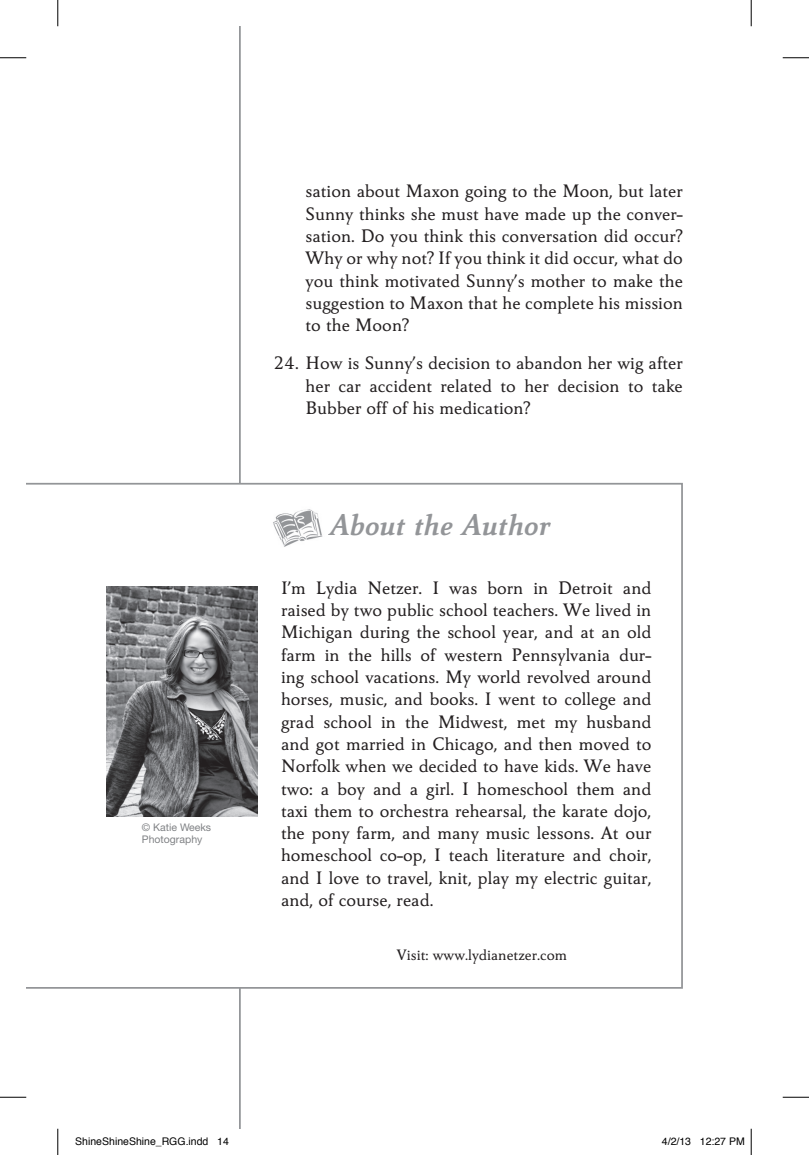
<style>
.page{position:relative;width:809px;height:1155px;background:#fff}
.page>*{position:absolute;margin:0;border:0;box-sizing:border-box;transform-origin:0 0}
.t1{font:italic 700 31.5px "Carre Noir Std";color:#939598}
.t2{font:500 18.9px/22.2px "Carre Noir Std";color:#231f20;text-align:justify}
.t3{font:500 15.75px "Carre Noir Std";color:#231f20}
.t4{font:10.5px "Helvetica";color:#000}
.t5{font:10.5px/12.2px "Helvetica Neue LT Std";color:#808285}
</style>
<div class="page">
<hr style="left:239px;top:26px;width:2px;height:1103px;background:#939598">
<svg style="left:26px;top:483px;width:656px;height:506px"></svg>
<div style="left:269px;top:501px;width:59px;height:57px;background:#fff"></div>
<img style="left:273px;top:509px;width:50px;height:38px">
<img style="left:107px;top:586px;width:150px;height:231px">
<svg style="left:0;top:57px;width:26px;height:1px"></svg>
<svg style="left:782px;top:57px;width:26px;height:1px"></svg>
<svg style="left:0;top:1097px;width:26px;height:1px"></svg>
<svg style="left:782px;top:1097px;width:26px;height:1px"></svg>
<svg style="left:57px;top:0;width:1px;height:26px"></svg>
<svg style="left:57px;top:1129px;width:1px;height:26px"></svg>
<svg style="left:750px;top:0;width:1px;height:26px"></svg>
<svg style="left:750px;top:1129px;width:1px;height:26px"></svg>
<p class="t2" style="left:305px;top:180px;width:379px">sation about Maxon going to the Moon, but later Sunny thinks she must have made up the conver&shy;sation. Do you think this conversation did occur?<br>Why or why not? If you think it did occur, what do you think motivated Sunny’s mother to make the suggestion to Maxon that he complete his mission to the Moon?</p>
<p class="t2" style="left:305px;top:352px;width:379px;text-indent:-32px">24. How is Sunny’s decision to abandon her wig after her car accident related to her decision to take Bubber off of his medication?</p>
<p class="t5" style="left:142px;top:821px;width:71px">© Katie Weeks<br>Photography</p>
<h1 class="t1" style="left:329px;top:506px;width:222px">About the Author</h1>
<p class="t2" style="left:281px;top:577px;width:372px">I’m Lydia Netzer. I was born in Detroit and raised by two public school teachers. We lived in Michigan during the school year, and at an old farm in the hills of western Pennsylvania dur&shy;ing school vacations. My world revolved around horses, music, and books. I went to college and grad school in the Midwest, met my husband and got married in Chicago, and then moved to Norfolk when we decided to have kids. We have two: a boy and a girl. I homeschool them and taxi them to orchestra rehearsal, the karate dojo, the pony farm, and many music lessons. At our homeschool co-op, I teach literature and choir, and I love to travel, knit, play my electric guitar, and, of course, read.</p>
<p class="t3" style="left:397px;top:946px;width:172px">Visit: www.lydianetzer.com</p>
<p class="t4" style="left:75px;top:1133px;width:155px">ShineShineShine_RGG.indd 14</p>
<p class="t4" style="left:662px;top:1133px;width:84px">4/2/13 12:27 PM</p>
</div>
